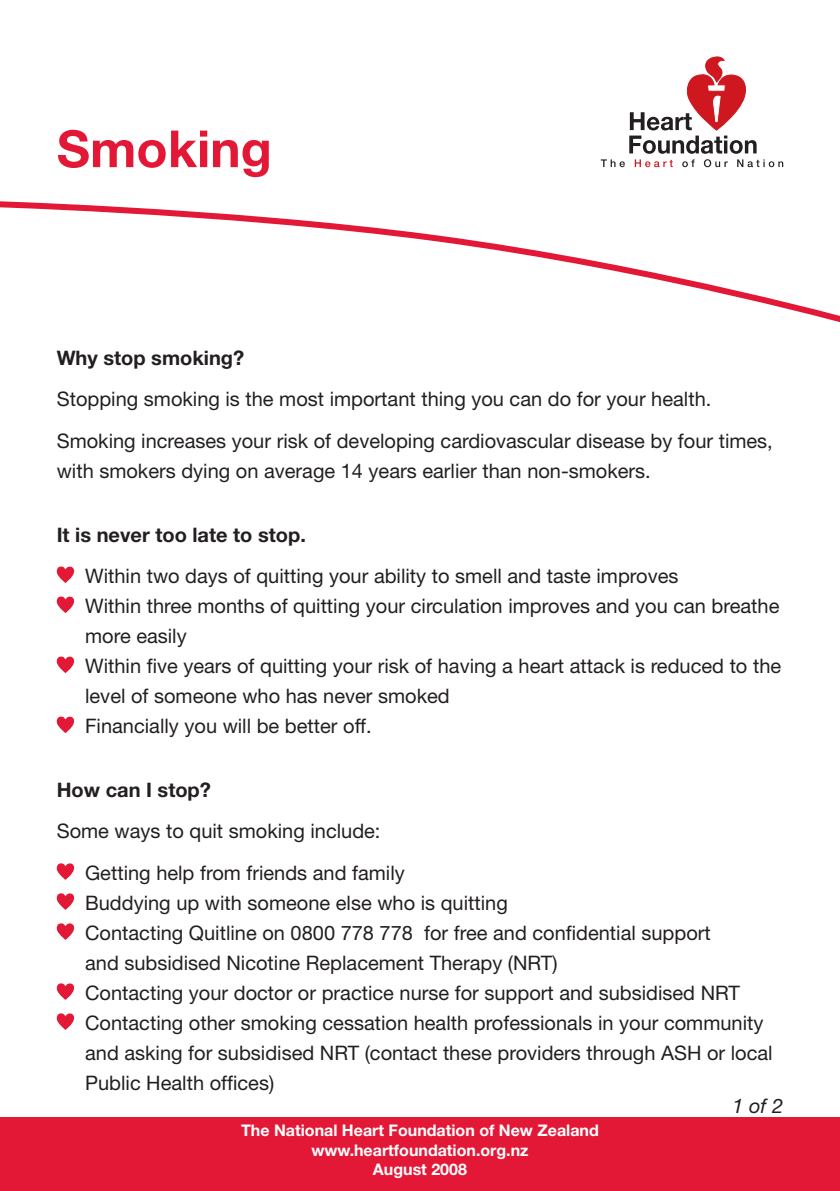
<style>
.page{position:relative;width:840px;height:1191px;background:#fff}
.page>*{position:absolute;margin:0;border:0;box-sizing:border-box;transform-origin:0 0}
.t1{font:700 51.2px "Helvetica Neue";color:#e31836}
.t2{font:20px/30px "Helvetica Neue";color:#231f20}
.t3{font:700 20px "Helvetica Neue";color:#231f20}
.t4{font:italic 20px "Helvetica Neue";color:#231f20}
.t5{font:700 16px/19.2px "Helvetica Neue";color:#fff;text-align:center}
</style>
<div class="page">
<svg style="left:56px;top:566px;width:19px;height:17px"></svg>
<svg style="left:56px;top:596px;width:19px;height:17px"></svg>
<svg style="left:56px;top:656px;width:19px;height:17px"></svg>
<svg style="left:56px;top:716px;width:19px;height:17px"></svg>
<svg style="left:56px;top:863px;width:18px;height:16px"></svg>
<svg style="left:56px;top:893px;width:18px;height:16px"></svg>
<svg style="left:56px;top:923px;width:18px;height:16px"></svg>
<svg style="left:56px;top:983px;width:18px;height:16px"></svg>
<svg style="left:56px;top:1013px;width:18px;height:16px"></svg>
<svg style="left:600px;top:56px;width:182px;height:111px"></svg>
<svg style="left:0;top:201px;width:839px;height:121px"></svg>
<div style="left:0;top:1117px;width:839px;height:74px;background:#e31836"></div>
<h1 class="t1" style="left:57px;top:131px;width:216px">Smoking</h1>
<p class="t3" style="left:57px;top:350px;width:189px">Why stop smoking?</p>
<p class="t2" style="left:57px;top:380px;width:717px;line-height:41.4px">Stopping smoking is the most important thing you can do for your health.<br>Smoking increases your risk of developing cardiovascular disease by four times,</p>
<p class="t2" style="left:57px;top:457px;width:595px">with smokers dying on average 14 years earlier than non-smokers.</p>
<p class="t3" style="left:57px;top:527px;width:250px">It is never too late to stop.</p>
<p class="t2" style="left:85px;top:563px;width:697px">Within two days of quitting your ability to smell and taste improves<br>Within three months of quitting your circulation improves and you can breathe more easily<br>Within five years of quitting your risk of having a heart attack is reduced to the level of someone who has never smoked<br>Financially you will be better off.</p>
<p class="t3" style="left:57px;top:783px;width:156px">How can I stop?</p>
<p class="t2" style="left:85px;top:812px;width:321px;line-height:41.4px;text-indent:-28px">Some ways to quit smoking include:<br>Getting help from friends and family</p>
<p class="t2" style="left:85px;top:889px;width:688px">Buddying up with someone else who is quitting<br>Contacting Quitline on 0800 778 778 for free and confidential support<br>and subsidised Nicotine Replacement Therapy (NRT)<br>Contacting your doctor or practice nurse for support and subsidised NRT Contacting other smoking cessation health professionals in your community and asking for subsidised NRT (contact these providers through ASH or local Public Health offices)</p>
<p class="t5" style="left:241px;top:1122px;width:359px">The National Heart Foundation of New Zealand www.heartfoundation.org.nz<br>August 2008</p>
<p class="t4" style="left:732px;top:1099px;width:52px">1 of 2</p>
</div>
